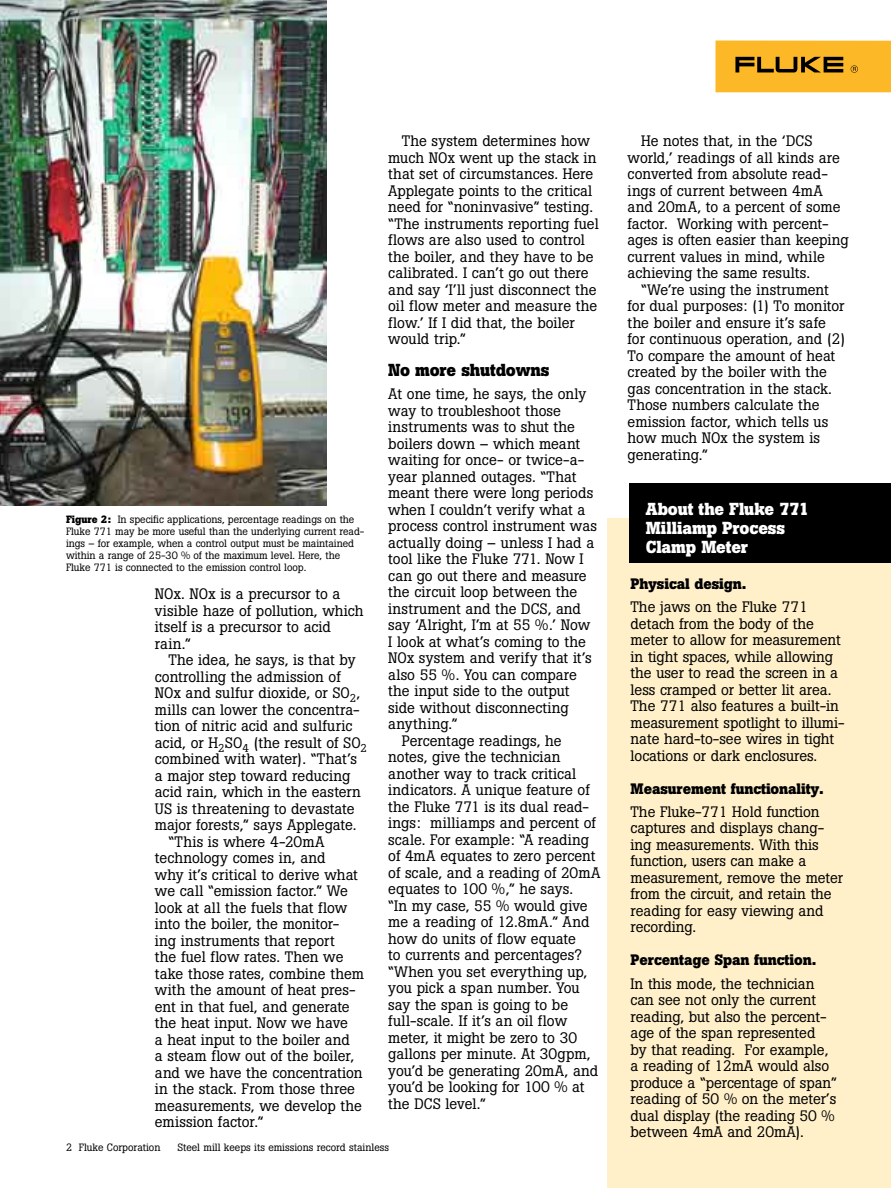
<style>
.page{position:relative;width:891px;height:1188px;background:#fff}
.page>*{position:absolute;margin:0;border:0;box-sizing:border-box;transform-origin:0 0}
.t1{font:700 17.25px/18.8px "Boton";letter-spacing:-.005em;color:#fff}
.t2{font:700 17.25px "Boton";letter-spacing:-.01em;color:#000}
.t3{font:15px/16.5px "Boton";letter-spacing:-.005em;color:#000}
.t4{font:15px "Boton";letter-spacing:.02em;color:#000}
.t5{font:700 15px "Boton";letter-spacing:-.005em;color:#000}
.t6{font:15px "Boton";letter-spacing:.015em;color:#000}
.t7{font:10.5px/12px "Boton";letter-spacing:-.005em;color:#000}
.s1{font-weight:700}
</style>
<div class="page">
<div style="left:716px;top:40px;width:175px;height:52px;background:#fdb827"></div>
<svg style="left:735px;top:57px;width:108px;height:15px"></svg>
<svg style="left:851px;top:65px;width:7px;height:8px"></svg>
<div style="left:608px;top:518px;width:283px;height:670px;background:#fff0ca"></div>
<div style="left:630px;top:484px;width:261px;height:79px;background:#000"></div>
<img style="left:0;top:0;width:327px;height:505px">
<p class="t7" style="left:66px;top:514px;width:300px"><span class="s1">Figure 2:</span> In specific applications, percentage readings on the Fluke 771 may be more useful than the underlying current read&shy;ings – for example, when a control output must be maintained within a range of 25-30 % of the maximum level. Here, the Fluke 771 is connected to the emission control loop.</p>
<p class="t3" style="left:155px;top:586px;width:210px">NOx. NOx is a precursor to a visible haze of pollution, which itself is a precursor to acid rain.”</p>
<p class="t3" style="left:168px;top:652px;width:189px">The idea, he says, is that by</p>
<p class="t3" style="left:155px;top:668px;width:187px">controlling the admission of</p>
<p class="t3" style="left:155px;top:685px;width:207px">NOx and sulfur dioxide, or SO<sub>2</sub>,</p>
<p class="t3" style="left:155px;top:701px;width:206px">mills can lower the concentra-</p>
<p class="t4" style="left:155px;top:717px;width:199px">tion of nitric acid and sulfuric</p>
<p class="t3" style="left:155px;top:734px;width:214px">acid, or H<sub>2</sub>SO<sub>4</sub> (the result of SO<sub>2</sub></p>
<p class="t3" style="left:155px;top:751px;width:204px">combined with water). “That’s</p>
<p class="t3" style="left:155px;top:767px;width:197px">a major step toward reducing</p>
<p class="t3" style="left:155px;top:784px;width:208px">acid rain, which in the eastern</p>
<p class="t3" style="left:155px;top:800px;width:201px">US is threatening to devastate</p>
<p class="t3" style="left:155px;top:817px;width:203px">major forests,” says Applegate.</p>
<p class="t6" style="left:168px;top:833px;width:158px">“This is where 4-20mA</p>
<p class="t3" style="left:155px;top:850px;width:172px">technology comes in, and</p>
<p class="t3" style="left:155px;top:866px;width:205px">why it’s critical to derive what</p>
<p class="t3" style="left:155px;top:883px;width:195px">we call “emission factor.” We</p>
<p class="t3" style="left:155px;top:899px;width:194px">look at all the fuels that flow</p>
<p class="t3" style="left:155px;top:916px;width:186px">into the boiler, the monitor-</p>
<p class="t3" style="left:155px;top:932px;width:181px">ing instruments that report</p>
<p class="t3" style="left:155px;top:949px;width:190px">the fuel flow rates. Then we</p>
<p class="t3" style="left:155px;top:965px;width:210px">take those rates, combine them</p>
<p class="t3" style="left:155px;top:982px;width:202px">with the amount of heat pres-</p>
<p class="t3" style="left:155px;top:998px;width:196px">ent in that fuel, and generate</p>
<p class="t3" style="left:155px;top:1015px;width:195px">the heat input. Now we have</p>
<p class="t3" style="left:155px;top:1031px;width:197px">a heat input to the boiler and</p>
<p class="t3" style="left:155px;top:1048px;width:201px">a steam flow out of the boiler,</p>
<p class="t3" style="left:155px;top:1064px;width:209px">and we have the concentration</p>
<p class="t3" style="left:155px;top:1081px;width:202px">in the stack. From those three</p>
<p class="t3" style="left:155px;top:1097px;width:209px">measurements, we develop the</p>
<p class="t3" style="left:155px;top:1114px;width:110px">emission factor.”</p>
<p class="t3" style="left:388px;top:133px;width:212px;text-indent:14px">The system determines how much NOx went up the stack in that set of circumstances. Here<br>Applegate points to the critical need for “noninvasive” testing. “The instruments reporting fuel flows are also used to control the boiler, and they have to be calibrated. I can’t go out there and say ‘I’ll just disconnect the oil flow meter and measure the flow.’ If I did that, the boiler would trip.”</p>
<p class="t2" style="left:388px;top:359px;width:163px">No more shutdowns</p>
<p class="t3" style="left:388px;top:386px;width:200px">At one time, he says, the only</p>
<p class="t3" style="left:388px;top:402px;width:174px">way to troubleshoot those</p>
<p class="t3" style="left:388px;top:419px;width:188px">instruments was to shut the</p>
<p class="t3" style="left:388px;top:435px;width:194px">boilers down – which meant</p>
<p class="t3" style="left:388px;top:452px;width:198px">waiting for once- or twice-a-</p>
<p class="t3" style="left:388px;top:468px;width:190px">year planned outages. “That</p>
<p class="t3" style="left:388px;top:485px;width:207px">meant there were long periods</p>
<p class="t3" style="left:388px;top:501px;width:199px">when I couldn’t verify what a</p>
<p class="t3" style="left:388px;top:518px;width:210px">process control instrument was</p>
<p class="t3" style="left:388px;top:534px;width:207px">actually doing – unless I had a</p>
<p class="t3" style="left:388px;top:551px;width:197px">tool like the Fluke 771. Now I</p>
<p class="t3" style="left:388px;top:567px;width:200px">can go out there and measure</p>
<p class="t3" style="left:388px;top:584px;width:190px">the circuit loop between the</p>
<p class="t3" style="left:388px;top:600px;width:194px">instrument and the DCS, and</p>
<p class="t3" style="left:388px;top:617px;width:204px">say ‘Alright, I’m at 55 %.’ Now</p>
<p class="t3" style="left:388px;top:633px;width:199px">I look at what’s coming to the</p>
<p class="t3" style="left:388px;top:650px;width:205px">NOx system and verify that it’s</p>
<p class="t3" style="left:388px;top:666px;width:190px">also 55 %. You can compare</p>
<p class="t3" style="left:388px;top:683px;width:183px">the input side to the output</p>
<p class="t3" style="left:388px;top:699px;width:182px">side without disconnecting</p>
<p class="t4" style="left:388px;top:715px;width:71px">anything.”</p>
<p class="t3" style="left:402px;top:732px;width:161px">Percentage readings, he</p>
<p class="t3" style="left:388px;top:749px;width:174px">notes, give the technician</p>
<p class="t3" style="left:388px;top:765px;width:190px">another way to track critical</p>
<p class="t3" style="left:388px;top:782px;width:203px">indicators. A unique feature of</p>
<p class="t3" style="left:388px;top:798px;width:202px">the Fluke 771 is its dual read-</p>
<p class="t3" style="left:388px;top:815px;width:209px">ings: milliamps and percent of</p>
<p class="t3" style="left:388px;top:831px;width:202px">scale. For example: “A reading</p>
<p class="t3" style="left:388px;top:848px;width:209px">of 4mA equates to zero percent</p>
<p class="t3" style="left:388px;top:864px;width:214px">of scale, and a reading of 20mA</p>
<p class="t3" style="left:388px;top:881px;width:187px">equates to 100 %,” he says.</p>
<p class="t3" style="left:388px;top:897px;width:201px">“In my case, 55 % would give</p>
<p class="t3" style="left:388px;top:914px;width:203px">me a reading of 12.8mA.” And</p>
<p class="t3" style="left:388px;top:930px;width:189px">how do units of flow equate</p>
<p class="t3" style="left:388px;top:947px;width:195px">to currents and percentages?</p>
<p class="t3" style="left:388px;top:963px;width:201px">“When you set everything up,</p>
<p class="t3" style="left:388px;top:980px;width:193px">you pick a span number. You</p>
<p class="t3" style="left:388px;top:996px;width:181px">say the span is going to be</p>
<p class="t4" style="left:388px;top:1012px;width:180px">full-scale. If it’s an oil flow</p>
<p class="t3" style="left:388px;top:1029px;width:190px">meter, it might be zero to 30</p>
<p class="t3" style="left:388px;top:1046px;width:204px">gallons per minute. At 30gpm,</p>
<p class="t3" style="left:388px;top:1062px;width:211px">you’d be generating 20mA, and</p>
<p class="t3" style="left:388px;top:1079px;width:198px">you’d be looking for 100 % at</p>
<p class="t3" style="left:388px;top:1095px;width:99px">the DCS level.”</p>
<p class="t7" style="left:79px;top:1141px;width:83px">Fluke Corporation</p>
<p class="t7" style="left:177px;top:1141px;width:213px">Steel mill keeps its emissions record stainless</p>
<p class="t3" style="left:628px;top:133px;width:222px;text-indent:14px">He notes that, in the ‘DCS world,’ readings of all kinds are converted from absolute read&shy;ings of current between 4mA and 20mA, to a percent of some factor. Working with percent&shy;ages is often easier than keeping current values in mind, while achieving the same results.</p>
<p class="t3" style="left:628px;top:281px;width:219px;text-indent:14px">“We’re using the instrument for dual purposes: (1) To monitor the boiler and ensure it’s safe for continuous operation, and (2)<br>To compare the amount of heat created by the boiler with the gas concentration in the stack.<br>Those numbers calculate the emission factor, which tells us how much NOx the system is generating.”</p>
<p class="t1" style="left:646px;top:500px;width:165px">About the Fluke 771<br>Milliamp Process<br>Clamp Meter</p>
<p class="t5" style="left:631px;top:575px;width:117px">Physical design.</p>
<p class="t3" style="left:631px;top:599px;width:216px">The jaws on the Fluke 771 detach from the body of the meter to allow for measurement in tight spaces, while allowing the user to read the screen in a less cramped or better lit area.<br>The 771 also features a built-in measurement spotlight to illumi&shy;nate hard-to-see wires in tight locations or dark enclosures.</p>
<p class="t5" style="left:631px;top:779px;width:195px">Measurement functionality.</p>
<p class="t3" style="left:631px;top:803px;width:214px">The Fluke-771 Hold function captures and displays chang&shy;ing measurements. With this function, users can make a measurement, remove the meter from the circuit, and retain the reading for easy viewing and recording.</p>
<p class="t5" style="left:631px;top:951px;width:187px">Percentage Span function.</p>
<p class="t3" style="left:631px;top:975px;width:208px">In this mode, the technician can see not only the current reading, but also the percent&shy;age of the span represented<br>by that reading. For example, a reading of 12mA would also produce a “percentage of span” reading of 50 % on the meter’s dual display (the reading 50 % between 4mA and 20mA).</p>
</div>
